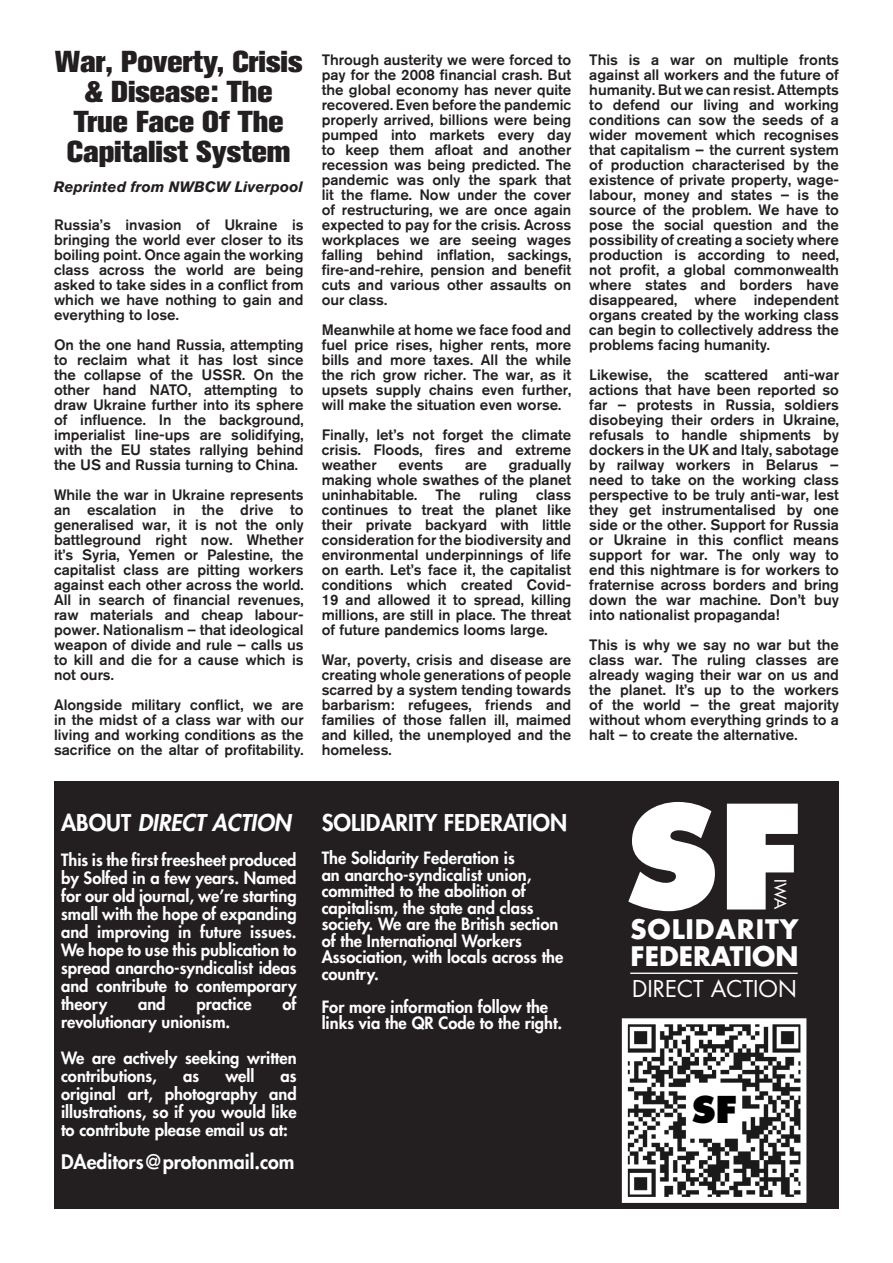
<style>
.page{position:relative;width:893px;height:1263px;background:#fff}
.page>*{position:absolute;margin:0;border:0;box-sizing:border-box;transform-origin:0 0}
.t1{font:800 140.4px "Futura Std";color:#fff}
.t2{font:800 36px "Futura Std";color:#000}
.t3{font:30px/30px "Akzidenz Grotesk BQ X Bold Alt";color:#231f20;text-align:center}
.t4{font:700 26.25px "Futura Std";letter-spacing:.035em;color:#fff}
.t5{font:700 26.25px "Futura Std";letter-spacing:.015em;color:#fff}
.t6{font:800 22.5px "Futura Std";color:#fff}
.t7{font:italic 800 22.5px "Futura Std";color:#fff}
.t8{font:22.5px "Futura Std";color:#fff}
.t9{font:800 19.5px "Futura Std";color:#fff}
.t10{font:800 16.5px/18px "Futura Std";color:#fff}
.t11{font:500 15.75px "Futura Std";color:#fff}
.t12{font:500 15px/15px "Akzidenz Grotesk BQ";color:#231f20;text-align:justify}
.t13{font:italic 700 15px "Akzidenz Grotesk BQ";color:#231f20}
.s1{font-style:normal}
</style>
<div class="page">
<div style="left:54px;top:782px;width:785px;height:427px;background:#231f20"></div>
<hr style="left:630px;top:972px;width:168px;height:2px;background:#fff">
<img style="left:629px;top:1025px;width:170px;height:171px">
<div style="left:622px;top:1018px;width:184px;height:185px;border:6px solid #fff"></div>
<div style="left:692px;top:1085px;width:45px;height:51px;background:#fff"></div>
<p class="t3" style="left:55px;top:47px;width:249px">War, Poverty, Crisis &amp; Disease: The<br>True Face Of The<br>Capitalist System</p>
<p class="t13" style="left:54px;top:178px;width:251px">Reprinted from NWBCW Liverpool</p>
<p class="t12" style="left:54px;top:217px;width:251px">Russia’s invasion of Ukraine is bringing the world ever closer to its boiling point. Once again the working class across the world are being asked to take sides in a conflict from which we have nothing to gain and everything to lose.</p>
<p class="t12" style="left:54px;top:337px;width:251px">On the one hand Russia, attempting to reclaim what it has lost since the collapse of the USSR. On the other hand NATO, attempting to draw Ukraine further into its sphere of influence. In the background, imperialist line-ups are solidifying, with the EU states rallying behind the US and Russia turning to China.</p>
<p class="t12" style="left:54px;top:487px;width:251px">While the war in Ukraine represents an escalation in the drive to generalised war, it is not the only battleground right now. Whether it’s Syria, Yemen or Palestine, the capitalist class are pitting workers against each other across the world.<br>All in search of financial revenues, raw materials and cheap labour&shy;power. Nationalism – that ideological weapon of divide and rule – calls us to kill and die for a cause which is not ours.</p>
<p class="t12" style="left:54px;top:697px;width:251px">Alongside military conflict, we are in the midst of a class war with our living and working conditions as the sacrifice on the altar of profitability.</p>
<p class="t12" style="left:322px;top:52px;width:251px">Through austerity we were forced to pay for the 2008 financial crash. But the global economy has never quite recovered. Even before the pandemic properly arrived, billions were being pumped into markets every day to keep them afloat and another recession was being predicted. The pandemic was only the spark that lit the flame. Now under the cover of restructuring, we are once again expected to pay for the crisis. Across workplaces we are seeing wages falling behind inflation, sackings, fire-and-rehire, pension and benefit cuts and various other assaults on our class.</p>
<p class="t12" style="left:322px;top:322px;width:251px">Meanwhile at home we face food and fuel price rises, higher rents, more bills and more taxes. All the while the rich grow richer. The war, as it upsets supply chains even further, will make the situation even worse.</p>
<p class="t12" style="left:322px;top:427px;width:251px">Finally, let’s not forget the climate crisis. Floods, fires and extreme weather</p>
<p class="t12" style="left:322px;top:457px;width:251px;text-indent:187px">gradually making whole swathes of the planet uninhabitable. The ruling class continues to treat the planet like their private backyard with little consideration for the biodiversity and environmental underpinnings of life on earth. Let’s face it, the capitalist conditions which created Covid-19 and allowed it to spread, killing millions, are still in place. The threat of future pandemics looms large.</p>
<p class="t12" style="left:322px;top:652px;width:251px">War, poverty, crisis and disease are creating whole generations of people scarred by a system tending towards barbarism: refugees, friends and families of those fallen ill, maimed and killed, the unemployed and the homeless.</p>
<p class="t12" style="left:398px;top:457px;width:46px">events</p>
<p class="t12" style="left:465px;top:457px;width:23px">are</p>
<p class="t7" style="left:61px;top:808px;width:231px"><span class="s1">ABOUT</span> DIRECT ACTION</p>
<p class="t10" style="left:61px;top:850px;width:237px;text-align:justify">This is the first freesheet produced by Solfed in a few years. Named for our old journal, we’re starting small with the hope of expanding and improving in future issues.<br>We hope to use this publication to spread anarcho-syndicalist ideas and contribute to contemporary theory</p>
<p class="t10" style="left:138px;top:994px;width:29px">and</p>
<p class="t10" style="left:196px;top:994px;width:57px">practice</p>
<p class="t10" style="left:283px;top:994px;width:16px">of</p>
<p class="t10" style="left:61px;top:1012px;width:171px">revolutionary unionism.</p>
<p class="t10" style="left:61px;top:1048px;width:237px">We are actively seeking written contributions,</p>
<p class="t10" style="left:183px;top:1066px;width:18px">as</p>
<p class="t10" style="left:225px;top:1066px;width:31px">well</p>
<p class="t10" style="left:61px;top:1066px;width:237px;text-align:justify;text-indent:220px">as original art, photography and illustrations, so if you would like to contribute please email us at:</p>
<p class="t9" style="left:61px;top:1149px;width:235px">DAeditors@protonmail.com</p>
<p class="t6" style="left:322px;top:808px;width:247px">SOLIDARITY FEDERATION</p>
<p class="t10" style="left:322px;top:850px;width:243px;line-height:16.5px">The Solidarity Federation is<br>an anarcho-syndicalist union, committed to the abolition of capitalism, the state and class society. We are the British section of the International Workers<br>Association, with locals across the country.</p>
<p class="t10" style="left:322px;top:998px;width:242px;line-height:16.5px">For more information follow the links via the QR Code to the right.</p>
<p class="t12" style="left:589px;top:52px;width:251px">This is a war on multiple fronts against all workers and the future of humanity. But we can resist. Attempts to defend our living and working conditions can sow the seeds of a wider movement which recognises that capitalism – the current system of production characterised by the existence of private property, wage&shy;labour, money and states – is the source of the problem. We have to pose the social question and the possibility of creating a society where production is according to need, not profit, a global commonwealth where states and borders have disappeared, where independent organs created by the working class can begin to collectively address the problems facing humanity.</p>
<p class="t12" style="left:589px;top:367px;width:251px">Likewise, the scattered anti-war actions that have been reported so far – protests in Russia, soldiers disobeying their orders in Ukraine, refusals to handle shipments by dockers in the UK and Italy, sabotage by railway workers in Belarus – need to take on the working class perspective to be truly anti-war, lest they get instrumentalised by one side or the other. Support for Russia or Ukraine in this conflict means support for war. The only way to end this nightmare is for workers to fraternise across borders and bring down the war machine. Don’t buy into nationalist propaganda!</p>
<p class="t12" style="left:589px;top:637px;width:251px">This is why we say no war but the class war. The ruling classes are already waging their war on us and the planet. It’s up to the workers of the world – the great majority without whom everything grinds to a halt – to create the alternative.</p>
<p class="t1" style="left:625px;top:768px;width:179px">SF</p>
<p class="t11" style="left:790px;top:879px;width:31px;rotate:90deg">IWA</p>
<p class="t4" style="left:630px;top:911px;width:170px">SOLIDARITY</p>
<p class="t5" style="left:630px;top:938px;width:170px">FEDERATION</p>
<p class="t8" style="left:632px;top:974px;width:166px">DIRECT ACTION</p>
<p class="t2" style="left:692px;top:1086px;width:47px">SF</p>
</div>
